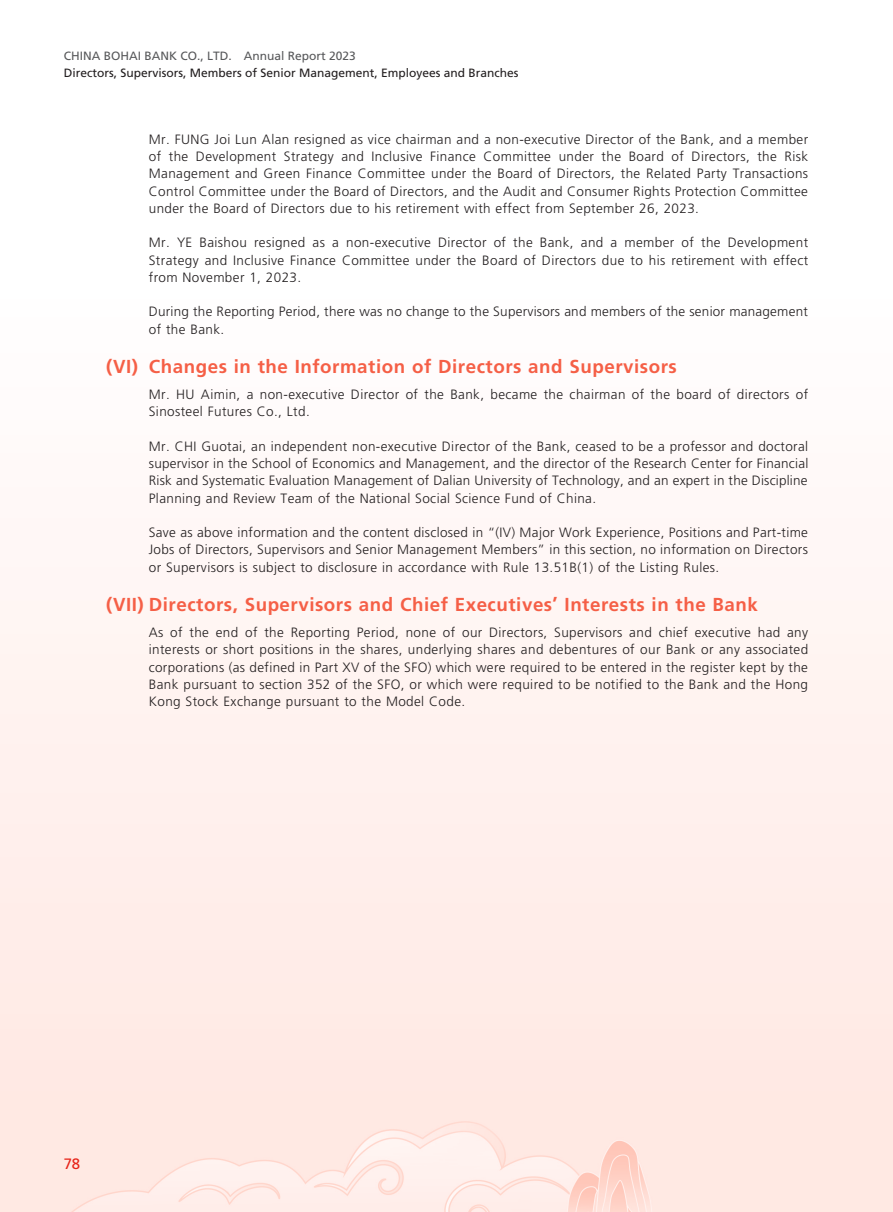
<style>
.page{position:relative;width:893px;height:1212px;background:#fff}
.page>*{position:absolute;margin:0;border:0;box-sizing:border-box;transform-origin:0 0}
.t1{font:700 18.75px "Frutiger LT Std";letter-spacing:.03em;color:#f55f46}
.t2{font:15px "Frutiger LT Std";color:#e72419}
.t3{font:300 13.5px/17.2px "Frutiger LT Std";letter-spacing:.03em;color:#231f20;text-align:justify}
.t4{font:12px "Frutiger LT Std";color:#231f20}
.t5{font:12px "Frutiger LT Std";color:#57585a}
</style>
<div class="page">
<div style="left:0;top:600px;width:893px;height:612px;background:#ffeeeb"></div>
<p class="t5" style="left:64px;top:48px;width:294px">CHINA BOHAI BANK CO., LTD. Annual Report 2023</p>
<p class="t4" style="left:64px;top:65px;width:456px">Directors, Supervisors, Members of Senior Management, Employees and Branches</p>
<p class="t3" style="left:149px;top:131px;width:661px">Mr. FUNG Joi Lun Alan resigned as vice chairman and a non-executive Director of the Bank, and a member of the Development Strategy and Inclusive Finance Committee under the Board of Directors, the Risk Management and Green Finance Committee under the Board of Directors, the Related Party Transactions Control Committee under the Board of Directors, and the Audit and Consumer Rights Protection Committee under the Board of Directors due to his retirement with effect from September 26, 2023.</p>
<p class="t3" style="left:149px;top:234px;width:661px">Mr. YE Baishou resigned as a non-executive Director of the Bank, and a member of the Development Strategy and Inclusive Finance Committee under the Board of Directors due to his retirement with effect from November 1, 2023.</p>
<p class="t3" style="left:149px;top:303px;width:661px">During the Reporting Period, there was no change to the Supervisors and members of the senior management of the Bank.</p>
<h1 class="t1" style="left:106px;top:356px;width:572px">(VI) Changes in the Information of Directors and Supervisors</h1>
<p class="t3" style="left:149px;top:386px;width:661px">Mr. HU Aimin, a non-executive Director of the Bank, became the chairman of the board of directors of<br>Sinosteel Futures Co., Ltd.</p>
<p class="t3" style="left:149px;top:438px;width:661px">Mr. CHI Guotai, an independent non-executive Director of the Bank, ceased to be a professor and doctoral supervisor in the School of Economics and Management, and the director of the Research Center for Financial Risk and Systematic Evaluation Management of Dalian University of Technology, and an expert in the Discipline Planning and Review Team of the National Social Science Fund of China.</p>
<p class="t3" style="left:149px;top:524px;width:661px">Save as above information and the content disclosed in “(IV) Major Work Experience, Positions and Part-time Jobs of Directors, Supervisors and Senior Management Members” in this section, no information on Directors or Supervisors is subject to disclosure in accordance with Rule 13.51B(1) of the Listing Rules.</p>
<h1 class="t1" style="left:106px;top:594px;width:653px">(VII) Directors, Supervisors and Chief Executives’ Interests in the Bank</h1>
<p class="t3" style="left:149px;top:624px;width:661px">As of the end of the Reporting Period, none of our Directors, Supervisors and chief executive had any interests or short positions in the shares, underlying shares and debentures of our Bank or any associated corporations (as defined in Part XV of the SFO) which were required to be entered in the register kept by the Bank pursuant to section 352 of the SFO, or which were required to be notified to the Bank and the Hong Kong Stock Exchange pursuant to the Model Code.</p>
<p class="t2" style="left:64px;top:1155px;width:18px">78</p>
</div>
